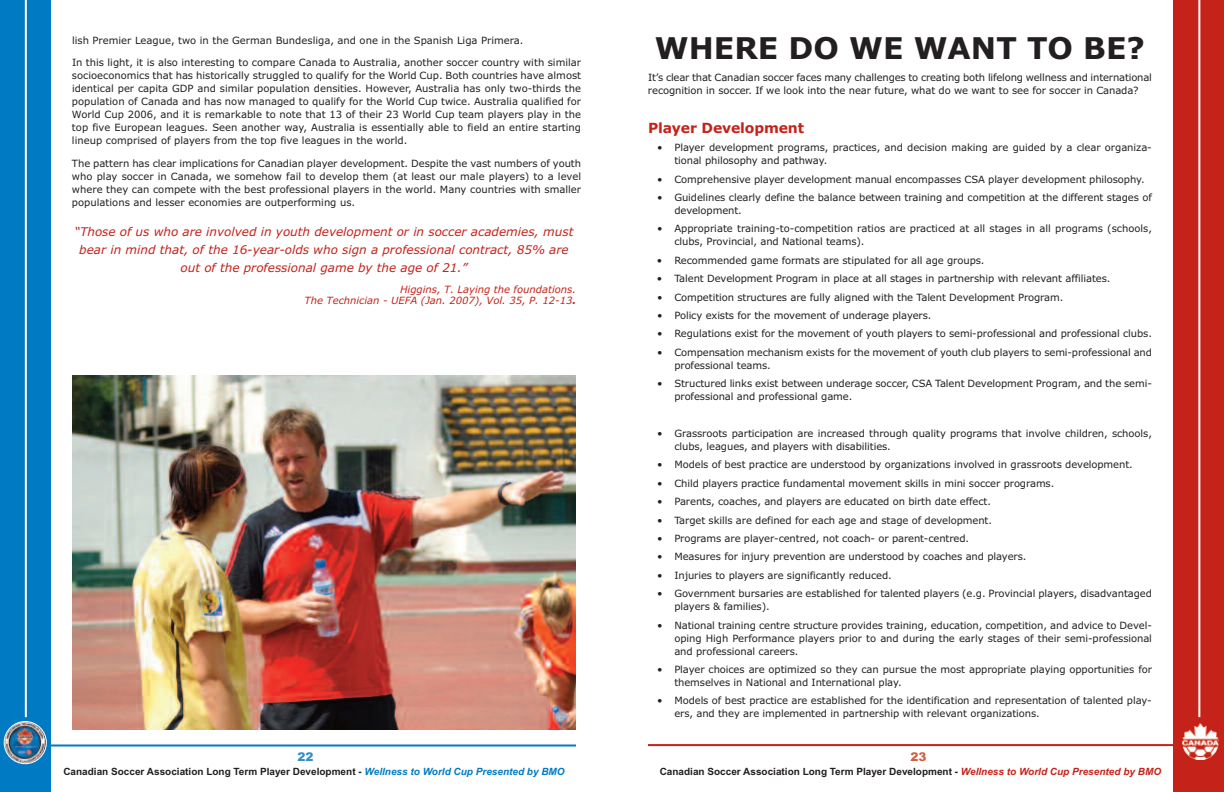
<style>
.page{position:relative;width:1224px;height:792px;background:#fff}
.page>*{position:absolute;margin:0;border:0;box-sizing:border-box;transform-origin:0 0}
.t1{font:700 30px "Verdana";color:#231f20}
.t2{font:700 14px "Verdana";letter-spacing:-.01em;color:#c5221a}
.t3{font:italic 12px/18px "Verdana";color:#c5221a;text-align:center}
.t4{font:900 12px "Arial";color:#d15e3f}
.t5{font:900 12px "Arial";color:#2e8fce}
.t6{font:10px/13px "Verdana";letter-spacing:-.01em;color:#231f20}
.t7{font:700 10px "Arial";color:#231f20}
.t8{font:italic 10px/11px "Verdana";color:#c5221a;text-align:right}
.s1{font-weight:700}
.s2{font-style:italic;color:#007ac2}
.s3{font-style:italic;color:#c5221a}
</style>
<div class="page">
<div style="left:1174px;top:0;width:50px;height:792px;background:#c5221a"></div>
<hr style="left:1198px;top:0;width:2px;height:717px;background:#fff">
<hr style="left:648px;top:744px;width:527px;height:2px;background:#c5221a">
<img style="left:1182px;top:723px;width:36px;height:36px">
<hr style="left:16px;top:744px;width:560px;height:2px;background:#007ac2">
<div style="left:0;top:0;width:51px;height:792px;background:#007ac2"></div>
<hr style="left:25px;top:0;width:2px;height:717px;background:#fff">
<img style="left:4px;top:721px;width:43px;height:43px">
<img style="left:72px;top:376px;width:504px;height:354px">
<p class="t6" style="left:72px;top:34px;width:453px">lish Premier League, two in the German Bundesliga, and one in the Spanish Liga Primera.</p>
<p class="t6" style="left:72px;top:56px;width:511px;text-align:justify">In this light, it is also interesting to compare Canada to Australia, another soccer country with similar socioeconomics that has historically struggled to qualify for the World Cup. Both countries have almost identical per capita GDP and similar population densities. However, Australia has only two-thirds the population of Canada and has now managed to qualify for the World Cup twice. Australia qualified for World Cup 2006, and it is remarkable to note that 13 of their 23 World Cup team players play in the top five European leagues. Seen another way, Australia is essentially able to field an entire starting lineup comprised of players from the top five leagues in the world.</p>
<p class="t6" style="left:72px;top:157px;width:511px;text-align:justify">The pattern has clear implications for Canadian player development. Despite the vast numbers of youth who play soccer in Canada, we somehow fail to develop them (at least our male players) to a level where they can compete with the best professional players in the world. Many countries with smaller populations and lesser economies are outperforming us.</p>
<p class="t3" style="left:75px;top:223px;width:500px">“Those of us who are involved in youth development or in soccer academies, must bear in mind that, of the 16-year-olds who sign a professional contract, 85% are out of the professional game by the age of 21.”</p>
<p class="t8" style="left:305px;top:284px;width:273px">Higgins, T. Laying the foundations.<br>The Technician - UEFA (Jan. 2007), Vol. 35, P. 12-13<span class="s1">.</span></p>
<p class="t5" style="left:298px;top:750px;width:18px">22</p>
<p class="t7" style="left:63px;top:765px;width:503px">Canadian Soccer Association Long Term Player Development - <span class="s2">Wellness to World Cup Presented by BMO</span></p>
<h1 class="t1" style="left:655px;top:31px;width:492px">WHERE DO WE WANT TO BE?</h1>
<p class="t6" style="left:648px;top:71px;width:506px">It’s clear that Canadian soccer faces many challenges to creating both lifelong wellness and international recognition in soccer. If we look into the near future, what do we want to see for soccer in Canada?</p>
<h2 class="t2" style="left:648px;top:120px;width:158px">Player Development</h2>
<p class="t6" style="left:674px;top:141px;width:479px;text-indent:-17px">• Player development programs, practices, and decision making are guided by a clear organiza&shy;tional philosophy and pathway.</p>
<p class="t6" style="left:657px;top:173px;width:489px">• Comprehensive player development manual encompasses CSA player development philosophy.</p>
<p class="t6" style="left:674px;top:191px;width:479px;text-indent:-17px">• Guidelines clearly define the balance between training and competition at the different stages of development.</p>
<p class="t6" style="left:674px;top:222px;width:479px;text-indent:-17px">• Appropriate training-to-competition ratios are practiced at all stages in all programs (schools, clubs, Provincial, and National teams).</p>
<p class="t6" style="left:657px;top:254px;width:329px">• Recommended game formats are stipulated for all age groups.</p>
<p class="t6" style="left:657px;top:272px;width:455px">• Talent Development Program in place at all stages in partnership with relevant affiliates.</p>
<p class="t6" style="left:657px;top:291px;width:408px">• Competition structures are fully aligned with the Talent Development Program.</p>
<p class="t6" style="left:657px;top:309px;width:276px">• Policy exists for the movement of underage players.</p>
<p class="t6" style="left:657px;top:327px;width:497px">• Regulations exist for the movement of youth players to semi-professional and professional clubs.</p>
<p class="t6" style="left:674px;top:346px;width:479px;text-indent:-17px">• Compensation mechanism exists for the movement of youth club players to semi-professional and professional teams.</p>
<p class="t6" style="left:674px;top:377px;width:479px;text-indent:-17px">• Structured links exist between underage soccer, CSA Talent Development Program, and the semi&shy;professional and professional game.</p>
<p class="t6" style="left:674px;top:427px;width:479px;text-indent:-17px">• Grassroots participation are increased through quality programs that involve children, schools, clubs, leagues, and players with disabilities.</p>
<p class="t6" style="left:657px;top:458px;width:477px">• Models of best practice are understood by organizations involved in grassroots development.</p>
<p class="t6" style="left:657px;top:477px;width:399px">• Child players practice fundamental movement skills in mini soccer programs.</p>
<p class="t6" style="left:657px;top:495px;width:336px">• Parents, coaches, and players are educated on birth date effect.</p>
<p class="t6" style="left:657px;top:514px;width:337px">• Target skills are defined for each age and stage of development.</p>
<p class="t6" style="left:657px;top:532px;width:314px">• Programs are player-centred, not coach- or parent-centred.</p>
<p class="t6" style="left:657px;top:550px;width:371px">• Measures for injury prevention are understood by coaches and players.</p>
<p class="t6" style="left:657px;top:569px;width:236px">• Injuries to players are significantly reduced.</p>
<p class="t6" style="left:674px;top:587px;width:479px;text-indent:-17px">• Government bursaries are established for talented players (e.g. Provincial players, disadvantaged players &amp; families).</p>
<p class="t6" style="left:674px;top:619px;width:479px;text-align:justify;text-indent:-17px">• National training centre structure provides training, education, competition, and advice to Devel&shy;oping High Performance players prior to and during the early stages of their semi-professional and professional careers.</p>
<p class="t6" style="left:674px;top:663px;width:479px;text-indent:-17px">• Player choices are optimized so they can pursue the most appropriate playing opportunities for themselves in National and International play.</p>
<p class="t6" style="left:674px;top:694px;width:479px;text-indent:-17px">• Models of best practice are established for the identification and representation of talented play&shy;ers, and they are implemented in partnership with relevant organizations.</p>
<p class="t4" style="left:911px;top:750px;width:18px">23</p>
<p class="t7" style="left:660px;top:766px;width:503px">Canadian Soccer Association Long Term Player Development - <span class="s3">Wellness to World Cup Presented by BMO</span></p>
</div>
